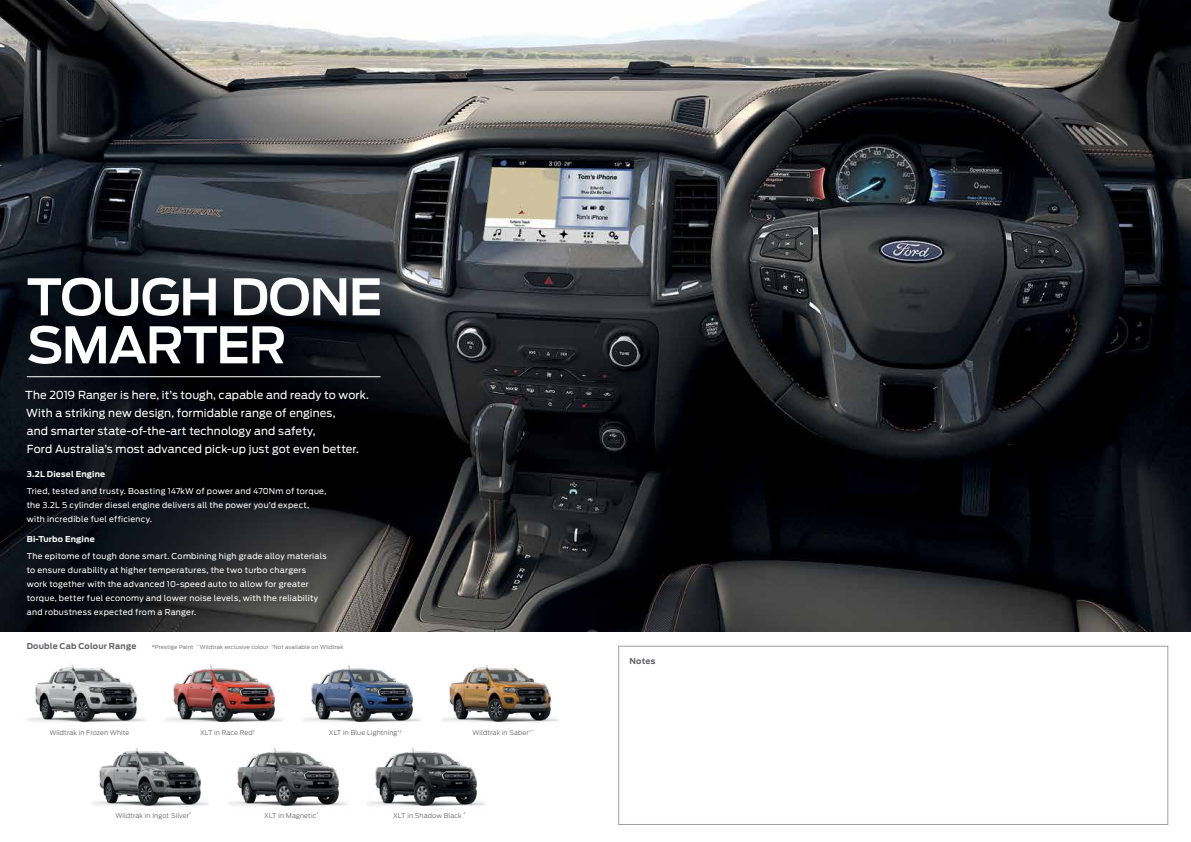
<style>
.page{position:relative;width:1191px;height:842px;background:#fff}
.page>*{position:absolute;margin:0;border:0;box-sizing:border-box;transform-origin:0 0}
.t1{font:600 50px/48px "Ford Antenna";letter-spacing:-.025em;color:#fff}
.t2{font:11px/18px "Ford Antenna";letter-spacing:.005em;color:#fff}
.t3{font:8px/14px "Ford Antenna";letter-spacing:.03em;color:#fff}
.t4{font:700 8px "Ford Antenna";letter-spacing:.02em;color:#fff}
.t5{font:700 8px "Ford Antenna";letter-spacing:.025em;color:#626366}
.t6{font:300 6.5px "Ford Antenna";letter-spacing:.02em;color:#626366}
.t7{font:300 5.5px "Ford Antenna";letter-spacing:.02em;color:#626366}
</style>
<div class="page">
<img style="left:27px;top:665px;width:119px;height:58px">
<img style="left:165px;top:664px;width:118px;height:59px">
<img style="left:303px;top:664px;width:118px;height:59px">
<img style="left:442px;top:665px;width:117px;height:58px">
<img style="left:92px;top:748px;width:117px;height:59px">
<img style="left:229px;top:747px;width:118px;height:60px">
<img style="left:367px;top:747px;width:119px;height:60px">
<img style="left:0;top:0;width:1191px;height:631px">
<hr style="left:27px;top:376px;width:353px;height:1px;background:#fff">
<div style="left:618px;top:646px;width:550px;height:179px;border:1px solid #9d9fa1"></div>
<h1 class="t1" style="left:27px;top:268px;width:357px">TOUGH DONE<br>SMARTER</h1>
<h2 class="t2" style="left:25px;top:385px;width:345px">The 2019 Ranger is here, it’s tough, capable and ready to work.<br>With a striking new design, formidable range of engines,<br>and smarter state-of-the-art technology and safety,<br>Ford Australia’s most advanced pick-up just got even better.</h2>
<p class="t4" style="left:27px;top:467px;width:80px">3.2L Diesel Engine</p>
<p class="t3" style="left:27px;top:483px;width:301px">Tried, tested and trusty. Boasting 147kW of power and 470Nm of torque, the 3.2L 5 cylinder diesel engine delivers all the power you’d expect, with incredible fuel efficiency.</p>
<p class="t4" style="left:27px;top:532px;width:69px">Bi-Turbo Engine</p>
<p class="t3" style="left:27px;top:548px;width:301px">The epitome of tough done smart. Combining high grade alloy materials to ensure durability at higher temperatures, the two turbo chargers work together with the advanced 10-speed auto to allow for greater torque, better fuel economy and lower noise levels, with the reliability and robustness expected from a Ranger.</p>
<p class="t5" style="left:27px;top:639px;width:111px">Double Cab Colour Range</p>
<p class="t7" style="left:152px;top:643px;width:193px">*Prestige Paint ^Wildtrak exclusive colour <sup>†</sup>Not available on Wildtrak</p>
<p class="t6" style="left:49px;top:727px;width:81px">Wildtrak in Frozen White</p>
<p class="t6" style="left:200px;top:727px;width:56px">XLT in Race Red<sup>†</sup></p>
<p class="t6" style="left:329px;top:727px;width:74px">XLT in Blue Lightning<sup>*†</sup></p>
<p class="t6" style="left:472px;top:727px;width:63px">Wildtrak in Saber<sup>*</sup><sup>^</sup></p>
<p class="t6" style="left:115px;top:810px;width:77px">Wildtrak in Ingot Silver<sup>*</sup></p>
<p class="t6" style="left:264px;top:810px;width:56px">XLT in Magnetic<sup>*</sup></p>
<p class="t6" style="left:393px;top:810px;width:74px">XLT in Shadow Black <sup>*</sup></p>
<p class="t5" style="left:629px;top:654px;width:27px">Notes</p>
</div>
